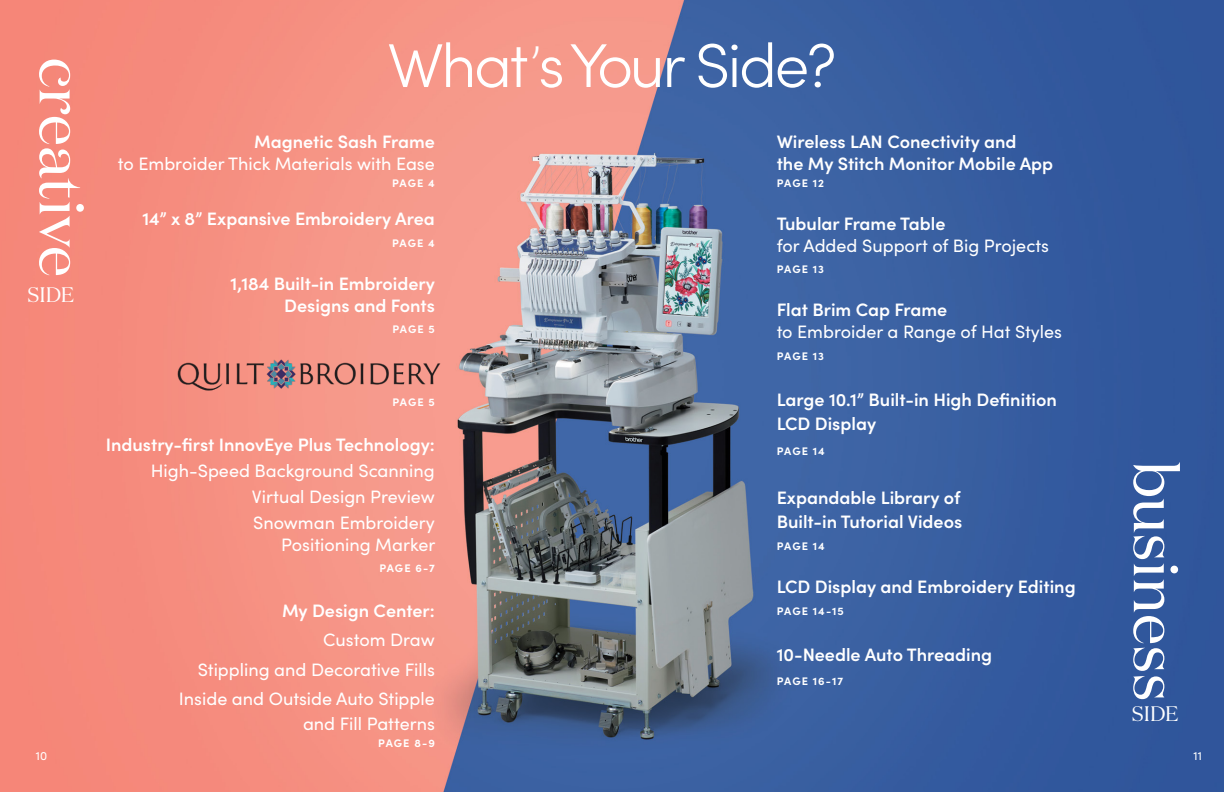
<style>
.page{position:relative;width:1224px;height:792px;background:#fff}
.page>*{position:absolute;margin:0;border:0;box-sizing:border-box;transform-origin:0 0}
.t1{font:300 62px "Sofia Pro";letter-spacing:-.04em;color:#fff}
.t2{font:61.6px "Domaine Disp";color:#fff}
.t3{font:21px "Domaine Disp";color:#fff}
.t4{font:600 18px/21.6px "Sofia Pro";color:#fff}
.t5{font:18px/26.1px "Sofia Pro";color:#fff;text-align:justify}
.t6{font:12px "Sofia Pro";color:#fff}
.t7{font:700 11px "Sofia Pro";letter-spacing:.09em;color:#fff}
</style>
<div class="page">
<img style="left:0;top:0;width:1224px;height:792px">
<img style="left:176px;top:356px;width:266px;height:48px">
<h2 class="t2" style="left:99px;top:58px;width:221px;rotate:90deg">creative</h2>
<p class="t3" style="left:27px;top:282px;width:48px">SIDE</p>
<h1 class="t1" style="left:388px;top:20px;width:450px">What<sup>’</sup>s Your Side?</h1>
<p class="t4" style="left:254px;top:130px;width:182px">Magnetic Sash Frame</p>
<p class="t5" style="left:118px;top:150px;width:318px">to Embroider Thick Materials with Ease</p>
<p class="t7" style="left:392px;top:175px;width:44px">PAGE 4</p>
<p class="t4" style="left:142px;top:207px;width:294px">14” x 8” Expansive Embroidery Area</p>
<p class="t7" style="left:392px;top:235px;width:44px">PAGE 4</p>
<p class="t4" style="left:231px;top:272px;width:206px;text-align:right">1,184 Built-in Embroidery<br>Designs and Fonts</p>
<p class="t7" style="left:392px;top:321px;width:44px">PAGE 5</p>
<p class="t7" style="left:392px;top:394px;width:44px">PAGE 5</p>
<p class="t4" style="left:106px;top:432px;width:331px">Industry-first InnovEye Plus Technology:</p>
<p class="t5" style="left:252px;top:456px;width:184px;text-indent:-101px">High-Speed Background Scanning Virtual Design Preview Snowman Embroidery</p>
<p class="t5" style="left:281px;top:530px;width:156px">Positioning Marker</p>
<p class="t7" style="left:379px;top:560px;width:57px">PAGE 6-7</p>
<p class="t4" style="left:282px;top:599px;width:154px">My Design Center:</p>
<p class="t5" style="left:179px;top:625px;width:258px;line-height:29.4px;text-align:right">Custom Draw<br>Stippling and Decorative Fills<br>Inside and Outside Auto Stipple</p>
<p class="t5" style="left:303px;top:710px;width:133px">and Fill Patterns</p>
<p class="t7" style="left:378px;top:735px;width:58px">PAGE 8-9</p>
<p class="t4" style="left:777px;top:130px;width:278px">Wireless LAN Conectivity and<br>the My Stitch Monitor Mobile App</p>
<p class="t7" style="left:777px;top:175px;width:49px">PAGE 12</p>
<p class="t4" style="left:777px;top:212px;width:170px">Tubular Frame Table</p>
<p class="t5" style="left:777px;top:231px;width:274px">for Added Support of Big Projects</p>
<p class="t7" style="left:777px;top:261px;width:49px">PAGE 13</p>
<p class="t4" style="left:777px;top:298px;width:172px">Flat Brim Cap Frame</p>
<p class="t5" style="left:777px;top:318px;width:287px">to Embroider a Range of Hat Styles</p>
<p class="t7" style="left:777px;top:347px;width:49px">PAGE 13</p>
<p class="t4" style="left:777px;top:386px;width:282px;line-height:24.5px">Large 10.1” Built-in High Definition<br>LCD Display</p>
<p class="t7" style="left:777px;top:442px;width:50px">PAGE 14</p>
<p class="t4" style="left:777px;top:484px;width:187px;line-height:24.5px">Expandable Library of<br>Built-in Tutorial Videos</p>
<p class="t7" style="left:777px;top:538px;width:50px">PAGE 14</p>
<p class="t4" style="left:777px;top:575px;width:301px">LCD Display and Embroidery Editing</p>
<p class="t7" style="left:777px;top:602px;width:69px">PAGE 14-15</p>
<p class="t4" style="left:777px;top:642px;width:217px">10-Needle Auto Threading</p>
<p class="t7" style="left:777px;top:673px;width:68px">PAGE 16-17</p>
<h2 class="t2" style="left:1194px;top:461px;width:242px;rotate:90deg">business</h2>
<p class="t3" style="left:1132px;top:701px;width:48px">SIDE</p>
<p class="t6" style="left:36px;top:747px;width:13px">10</p>
<p class="t6" style="left:1194px;top:747px;width:10px">11</p>
</div>
